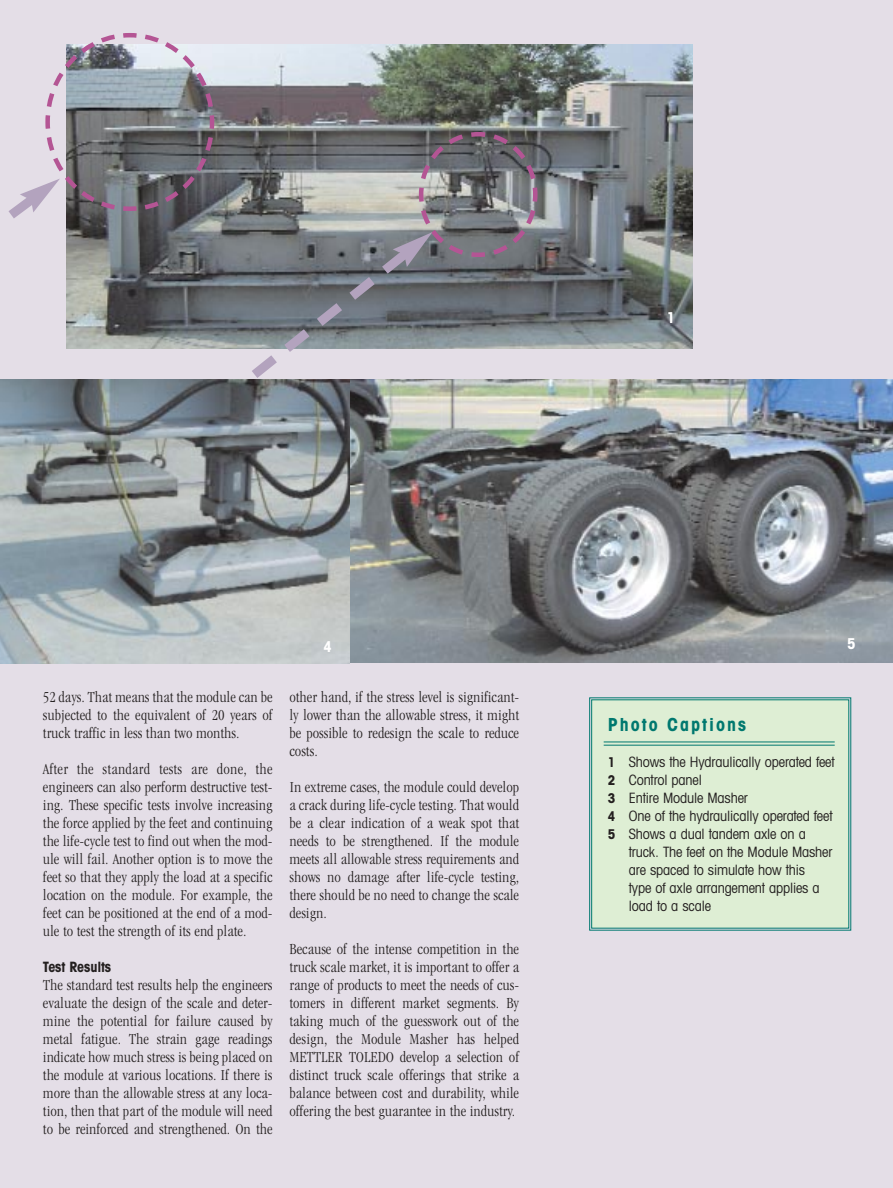
<style>
.page{position:relative;width:893px;height:1188px;background:#fff}
.page>*{position:absolute;margin:0;border:0;box-sizing:border-box;transform-origin:0 0}
.t1{font:700 condensed 18px "Avant Garde";letter-spacing:.11em;color:#00786f}
.t2{font:300 condensed 15.75px/18px "MTD Magazin";letter-spacing:-.01em;color:#231f1f;text-align:justify}
.t3{font:700 condensed 15px "Avant Garde";color:#fff}
.t4{font:condensed 14.25px/18px "Avant Garde";letter-spacing:-.01em;color:#231f1f}
.t5{font:700 condensed 14.25px "Avant Garde";letter-spacing:-.01em;color:#231f1f}
.s1{font-weight:700;font-size:13.5px}
</style>
<div class="page">
<div style="left:0;top:0;width:892px;height:1188px;background:#e4dee7"></div>
<div style="left:589px;top:697px;width:262px;height:234px;background:#deeed4"></div>
<hr style="left:603px;top:742px;width:231px;height:1px;background:#00786f">
<hr style="left:603px;top:745px;width:231px;height:1px;background:#00786f">
<img style="left:349px;top:380px;width:543px;height:283px">
<img style="left:539px;top:44px;width:153px;height:304px">
<svg style="left:0;top:33px;width:539px;height:381px"></svg>
<img style="left:0;top:380px;width:349px;height:284px">
<p class="t3" style="left:666px;top:312px;width:10px">1</p>
<p class="t2" style="left:43px;top:689px;width:231px">52 days. That means that the module can be subjected to the equivalent of 20 years of truck traffic in less than two months.</p>
<p class="t2" style="left:43px;top:761px;width:231px">After the standard tests are done, the engineers can also perform destructive test&shy;ing. These specific tests involve increasing the force applied by the feet and continuing the life-cycle test to find out when the mod&shy;ule will fail. Another option is to move the feet so that they apply the load at a specific location on the module. For example, the feet can be positioned at the end of a mod&shy;ule to test the strength of its end plate.</p>
<p class="t5" style="left:43px;top:962px;width:70px">Test Results</p>
<p class="t2" style="left:43px;top:977px;width:231px">The standard test results help the engineers evaluate the design of the scale and deter&shy;mine the potential for failure caused by metal fatigue. The strain gage readings indicate how much stress is being placed on the module at various locations. If there is more than the allowable stress at any loca&shy;tion, then that part of the module will need to be reinforced and strengthened. On the</p>
<p class="t3" style="left:323px;top:641px;width:10px">4</p>
<p class="t3" style="left:847px;top:638px;width:10px">5</p>
<p class="t2" style="left:289px;top:689px;width:231px">other hand, if the stress level is significant&shy;ly lower than the allowable stress, it might be possible to redesign the scale to reduce costs.</p>
<p class="t2" style="left:289px;top:779px;width:231px">In extreme cases, the module could develop a crack during life-cycle testing. That would be a clear indication of a weak spot that needs to be strengthened. If the module meets all allowable stress requirements and shows no damage after life-cycle testing, there should be no need to change the scale design.</p>
<p class="t2" style="left:289px;top:941px;width:231px">Because of the intense competition in the truck scale market, it is important to offer a range of products to meet the needs of cus&shy;tomers in different market segments. By taking much of the guesswork out of the design, the Module Masher has helped METTLER TOLEDO develop a selection of distinct truck scale offerings that strike a balance between cost and durability, while offering the best guarantee in the industry.</p>
<p class="t1" style="left:607px;top:718px;width:140px">Photo Captions</p>
<p class="t4" style="left:607px;top:754px;width:228px"><span class="s1">1</span> Shows the Hydraulically operated feet<br><span class="s1">2</span> Control panel<br><span class="s1">3</span> Entire Module Masher<br><span class="s1">4</span> One of the hydraulically operated feet<br><span class="s1">5</span> Shows a dual tandem axle on a</p>
<p class="t4" style="left:629px;top:844px;width:205px">truck. The feet on the Module Masher are spaced to simulate how this<br>type of axle arrangement applies a load to a scale</p>
</div>
